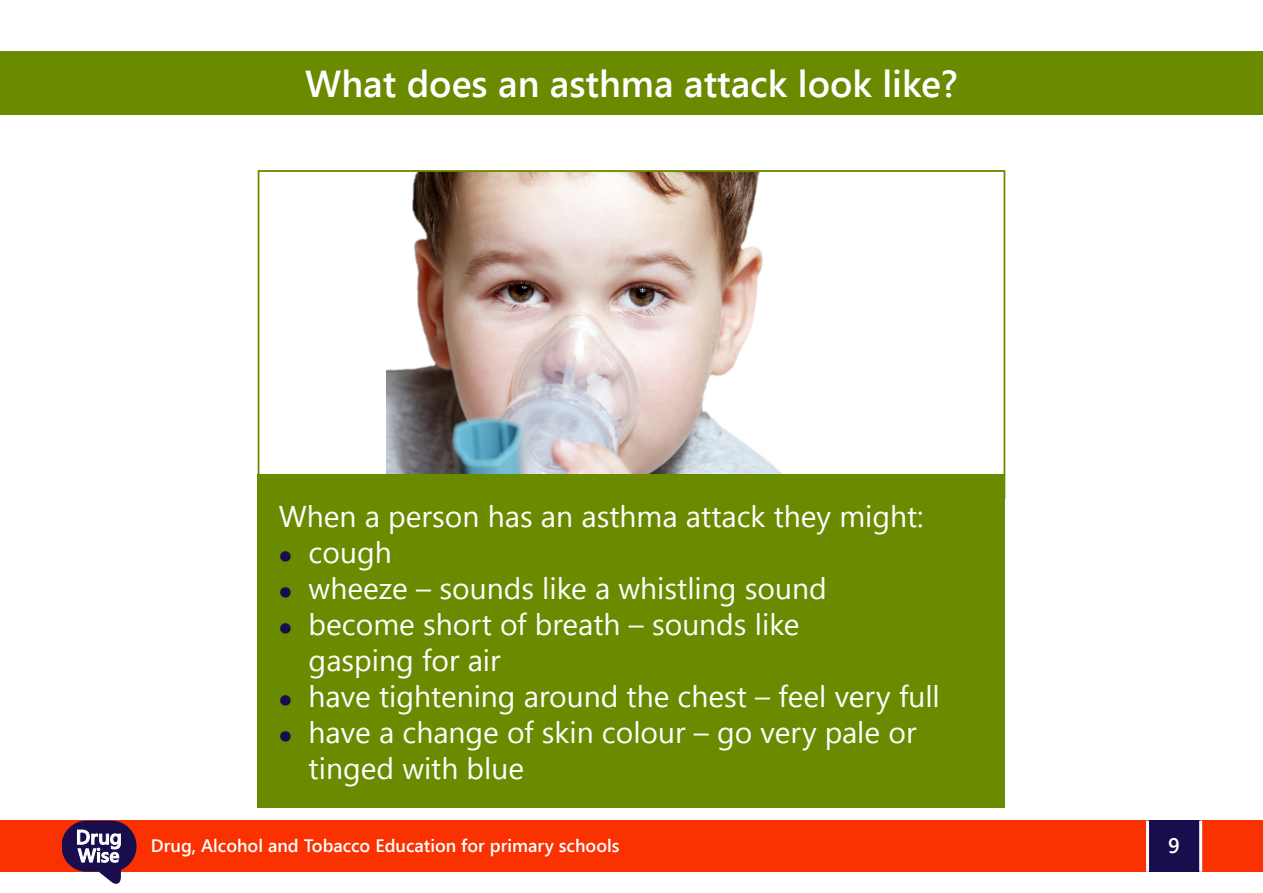
<style>
.page{position:relative;width:1263px;height:893px;background:#fff}
.page>*{position:absolute;margin:0;border:0;box-sizing:border-box;transform-origin:0 0}
.t1{font:600 37.5px "Segoe UI";color:#fff}
.t2{font:30px/36px "Segoe UI";color:#fff}
.t3{font:600 21px "Segoe UI";color:#fff}
.t4{font:600 18px "Segoe UI";color:#fff}
.s1{color:#190d4d}
</style>
<div class="page">
<div style="left:0;top:51px;width:1263px;height:64px;background:#6a8a00"></div>
<img style="left:386px;top:173px;width:397px;height:301px">
<div style="left:258px;top:474px;width:747px;height:334px;background:#6a8a00"></div>
<div style="left:0;top:821px;width:1263px;height:51px;background:#fa3100"></div>
<div style="left:1148px;top:821px;width:51px;height:51px;background:#190d4d"></div>
<hr style="left:1146px;top:821px;width:3px;height:51px;background:#fff">
<hr style="left:1199px;top:821px;width:3px;height:51px;background:#fff">
<svg style="left:62px;top:821px;width:75px;height:63px"></svg>
<p class="t1" style="left:305px;top:58px;width:654px">What does an asthma attack look like?</p>
<p class="t2" style="left:279px;top:497px;width:646px">When a person has an asthma attack they might:</p>
<p class="t2" style="left:279px;top:533px;width:114px"><span class="s1">●</span> cough</p>
<p class="t2" style="left:279px;top:569px;width:549px"><span class="s1">●</span> wheeze – sounds like a whistling sound</p>
<p class="t2" style="left:309px;top:605px;width:492px;text-indent:-30px"><span class="s1">●</span> become short of breath – sounds like gasping for air</p>
<p class="t2" style="left:279px;top:677px;width:662px"><span class="s1">●</span> have tightening around the chest – feel very full</p>
<p class="t2" style="left:309px;top:713px;width:609px;text-indent:-30px"><span class="s1">●</span> have a change of skin colour – go very pale or tinged with blue</p>
<p class="t4" style="left:151px;top:833px;width:470px">Drug, Alcohol and Tobacco Education for primary schools</p>
<p class="t3" style="left:1168px;top:830px;width:13px">9</p>
</div>
